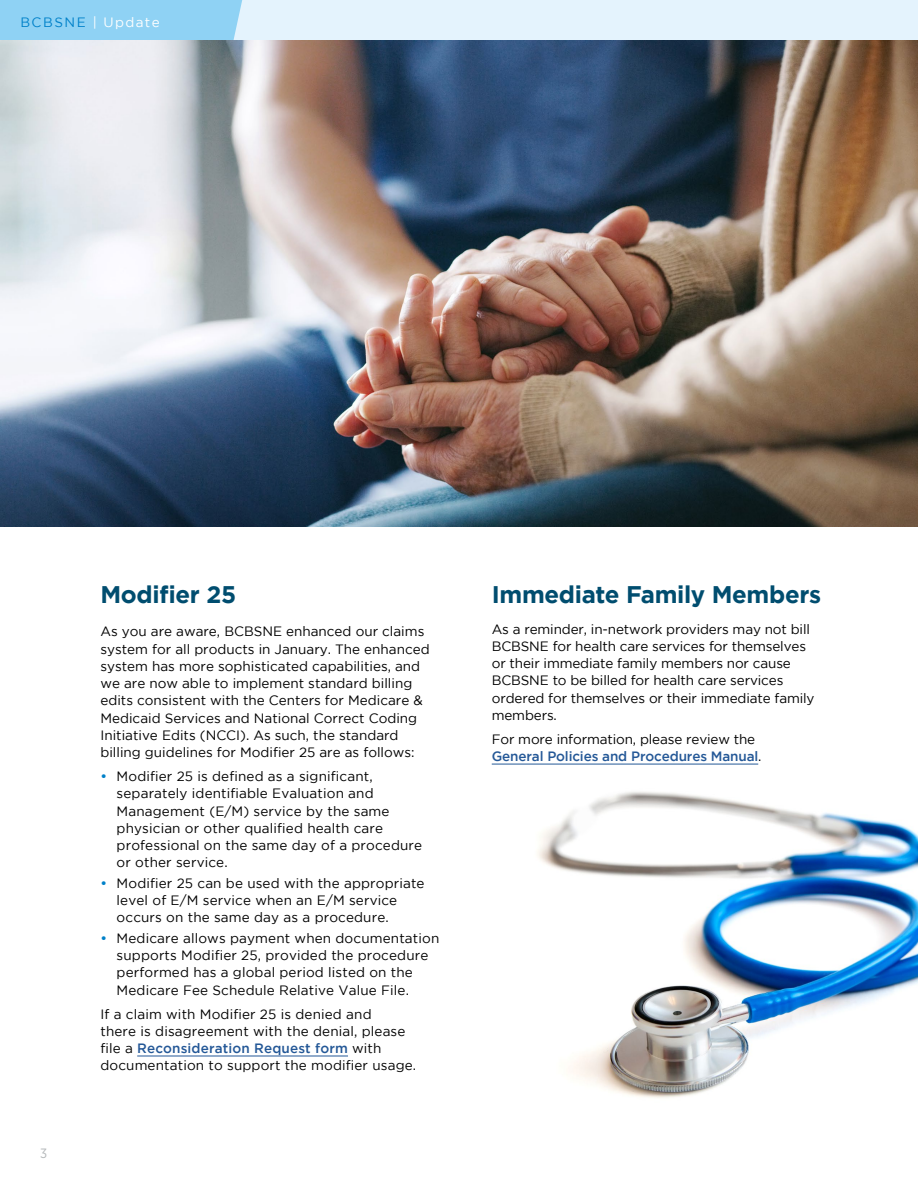
<style>
.page{position:relative;width:918px;height:1188px;background:#fff}
.page>*{position:absolute;margin:0;border:0;box-sizing:border-box;transform-origin:0 0}
.t1{font:700 24px "Gotham";letter-spacing:-.015em;color:#004d6f}
.t2{font:13.5px/17.2px "Gotham";color:#000}
.t3{font:13.5px "Gotham";letter-spacing:.105em;color:#fff}
.t4{font:13.5px "Gotham Narrow";color:#b4b8ba}
.s1{color:#0081c9}
.s2{font-weight:500;color:#0081c9}
.s3{font-weight:500;color:#245897}
</style>
<div class="page">
<div style="left:0;top:0;width:918px;height:40px;background:#e4f3fd"></div>
<div style="left:0;top:0;width:243px;height:40px;background:#8fd2f4"></div>
<img style="left:491px;top:763px;width:427px;height:335px">
<hr style="left:137px;top:1056px;width:211px;height:1px;background:#245897">
<hr style="left:492px;top:764px;width:266px;height:1px;background:#245897">
<img style="left:0;top:40px;width:918px;height:486px">
<p class="t3" style="left:20px;top:15px;width:141px"><span class="s1">BCBSNE</span> | Update</p>
<p class="t4" style="left:40px;top:1145px;width:9px">3</p>
<h1 class="t1" style="left:100px;top:580px;width:137px">Modifier 25</h1>
<p class="t2" style="left:100px;top:623px;width:331px">As you are aware, BCBSNE enhanced our claims system for all products in January. The enhanced system has more sophisticated capabilities, and we are now able to implement standard billing edits consistent with the Centers for Medicare &amp; Medicaid Services and National Correct Coding Initiative Edits (NCCI). As such, the standard billing guidelines for Modifier 25 are as follows:</p>
<p class="t2" style="left:117px;top:767px;width:307px;text-indent:-16px"><span class="s2">•</span> Modifier 25 is defined as a significant, separately identifiable Evaluation and Management (E/M) service by the same physician or other qualified health care professional on the same day of a procedure or other service.</p>
<p class="t2" style="left:117px;top:874px;width:309px;text-indent:-16px"><span class="s2">•</span> Modifier 25 can be used with the appropriate level of E/M service when an E/M service occurs on the same day as a procedure.</p>
<p class="t2" style="left:117px;top:929px;width:324px;text-indent:-16px"><span class="s2">•</span> Medicare allows payment when documentation supports Modifier 25, provided the procedure performed has a global period listed on the Medicare Fee Schedule Relative Value File.</p>
<p class="t2" style="left:100px;top:1005px;width:317px">If a claim with Modifier 25 is denied and<br>there is disagreement with the denial, please file a <span class="s3">Reconsideration Request form</span> with documentation to support the modifier usage.</p>
<h1 class="t1" style="left:492px;top:580px;width:331px">Immediate Family Members</h1>
<p class="t2" style="left:492px;top:620px;width:324px">As a reminder, in-network providers may not bill BCBSNE for health care services for themselves or their immediate family members nor cause BCBSNE to be billed for health care services ordered for themselves or their immediate family members.</p>
<p class="t2" style="left:492px;top:730px;width:271px">For more information, please review the<br><span class="s3">General Policies and Procedures Manual</span>.</p>
</div>
